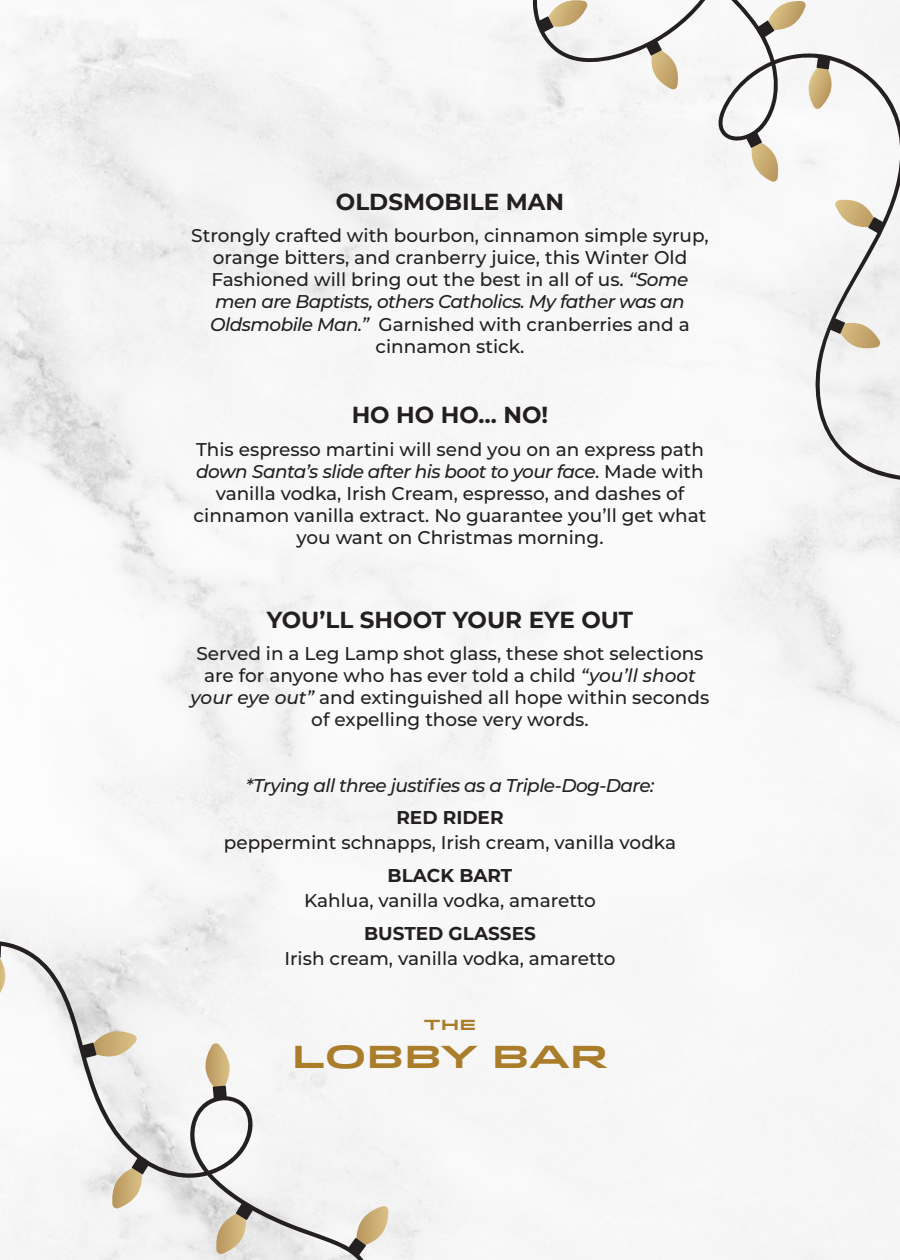
<style>
.page{position:relative;width:900px;height:1260px;background:#fff}
.page>*{position:absolute;margin:0;border:0;box-sizing:border-box;transform-origin:0 0}
.t1{font:700 31.75px "Idlewild";letter-spacing:-.005em;color:#aa7d2b}
.t2{font:700 23px "Montserrat";color:#231f20}
.t3{font:500 18.5px/22.2px "Montserrat";color:#231f20;text-align:center}
.t4{font:italic 500 18.5px "Montserrat";letter-spacing:-.03em;color:#231f20}
.t5{font:700 18.5px "Montserrat";color:#231f20}
.t6{font:700 14.5px "Idlewild";color:#aa7d2b}
.s1{font-style:italic}
</style>
<div class="page">
<svg style="left:495px;top:0;width:405px;height:484px"></svg>
<svg style="left:374px;top:1206px;width:14px;height:50px"></svg>
<svg style="left:0;top:940px;width:374px;height:320px;fill:#f4f4f4"></svg>
<p class="t2" style="left:336px;top:185px;width:230px">OLDSMOBILE MAN</p>
<p class="t3" style="left:191px;top:224px;width:519px">Strongly crafted with bourbon, cinnamon simple syrup, orange bitters, and cranberry juice, this Winter Old Fashioned will bring out the best in all of us. <span class="s1">“Some men are Baptists, others Catholics. My father was an Oldsmobile Man.”</span> Garnished with cranberries and a cinnamon stick.</p>
<p class="t2" style="left:352px;top:399px;width:198px">HO HO HO… NO!</p>
<p class="t3" style="left:194px;top:437px;width:514px">This espresso martini will send you on an express path <span class="s1">down Santa’s slide after his boot to your face</span>. Made with vanilla vodka, Irish Cream, espresso, and dashes of cinnamon vanilla extract. No guarantee you’ll get what you want on Christmas morning.</p>
<p class="t2" style="left:267px;top:603px;width:368px">YOU’LL SHOOT YOUR EYE OUT</p>
<p class="t3" style="left:191px;top:642px;width:520px">Served in a Leg Lamp shot glass, these shot selections are for anyone who has ever told a child <span class="s1">“you’ll shoot your eye out”</span> and extinguished all hope within seconds of expelling those very words.</p>
<p class="t4" style="left:246px;top:772px;width:410px">*Trying all three justifies as a Triple-Dog-Dare:</p>
<p class="t5" style="left:396px;top:804px;width:109px">RED RIDER</p>
<p class="t3" style="left:224px;top:831px;width:454px">peppermint schnapps, Irish cream, vanilla vodka</p>
<p class="t5" style="left:388px;top:862px;width:126px">BLACK BART</p>
<p class="t3" style="left:304px;top:889px;width:293px">Kahlua, vanilla vodka, amaretto</p>
<p class="t5" style="left:364px;top:920px;width:173px">BUSTED GLASSES</p>
<p class="t3" style="left:284px;top:947px;width:333px">Irish cream, vanilla vodka, amaretto</p>
<p class="t6" style="left:424px;top:1014px;width:54px">the</p>
<p class="t1" style="left:292px;top:1033px;width:318px">LOBBY BAR</p>
</div>
